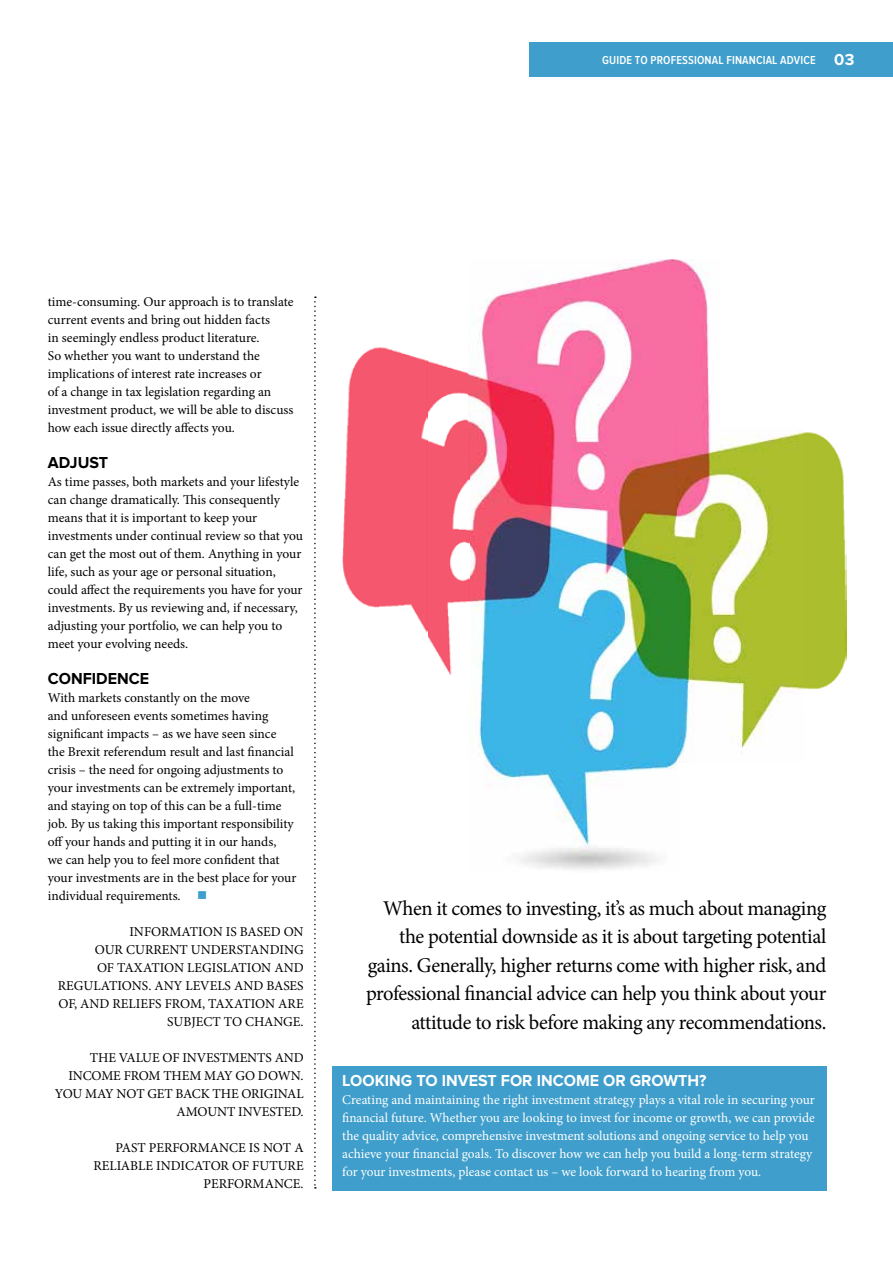
<style>
.page{position:relative;width:893px;height:1263px;background:#fff}
.page>*{position:absolute;margin:0;border:0;box-sizing:border-box;transform-origin:0 0}
.t1{font:21px/28.5px "Minion Pro";letter-spacing:-.025em;color:#000;text-align:right}
.t2{font:700 16.5px "Proxima Nova";color:#fff}
.t3{font:700 16.5px "Proxima Nova";color:#000}
.t4{font:13.5px/18px "Minion Pro";letter-spacing:-.005em;color:#000}
.t5{font:13.5px/18px "Minion Pro";letter-spacing:-.005em;color:#fff}
.t6{font:600 12px "Proxima Nova Cond";letter-spacing:.01em;color:#fff}
.s1{font-family:"Proxima Nova";font-weight:700;font-size:16.5px}
.s2{color:#3f9ecb}
</style>
<div class="page">
<div style="left:530px;top:43px;width:363px;height:34px;background:#3f9ecb"></div>
<svg style="left:314px;top:296px;width:2px;height:892px"></svg>
<div style="left:332px;top:1066px;width:494px;height:125px;background:#3f9ecb"></div>
<img style="left:469px;top:428px;width:210px;height:442px">
<img style="left:678px;top:428px;width:126px;height:334px">
<img style="left:427px;top:360px;width:42px;height:315px">
<img style="left:804px;top:432px;width:43px;height:258px">
<img style="left:342px;top:347px;width:85px;height:286px">
<img style="left:468px;top:260px;width:242px;height:168px">
<p class="t6" style="left:602px;top:54px;width:254px">GUIDE TO PROFESSIONAL FINANCIAL ADVICE <span class="s1">03</span></p>
<p class="t4" style="left:48px;top:293px;width:247px">time-consuming. Our approach is to translate current events and bring out hidden facts<br>in seemingly endless product literature.<br>So whether you want to understand the implications of interest rate increases or<br>of a change in tax legislation regarding an investment product, we will be able to discuss how each issue directly affects you.</p>
<p class="t3" style="left:48px;top:453px;width:62px">ADJUST</p>
<p class="t4" style="left:48px;top:473px;width:257px">As time passes, both markets and your lifestyle can change dramatically. This consequently means that it is important to keep your investments under continual review so that you can get the most out of them. Anything in your life, such as your age or personal situation, could affect the requirements you have for your investments. By us reviewing and, if necessary, adjusting your portfolio, we can help you to meet your evolving needs.</p>
<p class="t3" style="left:48px;top:669px;width:103px">CONFIDENCE</p>
<p class="t4" style="left:48px;top:689px;width:250px">With markets constantly on the move<br>and unforeseen events sometimes having significant impacts – as we have seen since the Brexit referendum result and last financial crisis – the need for ongoing adjustments to your investments can be extremely important, and staying on top of this can be a full-time job. By us taking this important responsibility off your hands and putting it in our hands,<br>we can help you to feel more confident that your investments are in the best place for your individual requirements. <span class="s2">■</span></p>
<p class="t4" style="left:58px;top:923px;width:247px;text-align:right">INFORMATION IS BASED ON<br>OUR CURRENT UNDERSTANDING<br>OF TAXATION LEGISLATION AND<br>REGULATIONS. ANY LEVELS AND BASES<br>OF, AND RELIEFS FROM, TAXATION ARE<br>SUBJECT TO CHANGE.</p>
<p class="t4" style="left:55px;top:1049px;width:250px;text-align:right">THE VALUE OF INVESTMENTS AND<br>INCOME FROM THEM MAY GO DOWN.<br>YOU MAY NOT GET BACK THE ORIGINAL<br>AMOUNT INVESTED.</p>
<p class="t4" style="left:94px;top:1139px;width:212px;text-align:right">PAST PERFORMANCE IS NOT A<br>RELIABLE INDICATOR OF FUTURE<br>PERFORMANCE.</p>
<p class="t1" style="left:366px;top:894px;width:462px">When it comes to investing, it’s as much about managing the potential downside as it is about targeting potential gains. Generally, higher returns come with higher risk, and professional financial advice can help you think about your attitude to risk before making any recommendations.</p>
<p class="t2" style="left:342px;top:1071px;width:366px">LOOKING TO INVEST FOR INCOME OR GROWTH?</p>
<p class="t5" style="left:342px;top:1091px;width:474px">Creating and maintaining the right investment strategy plays a vital role in securing your financial future. Whether you are looking to invest for income or growth, we can provide the quality advice, comprehensive investment solutions and ongoing service to help you achieve your financial goals. To discover how we can help you build a long-term strategy for your investments, please contact us – we look forward to hearing from you.</p>
</div>
